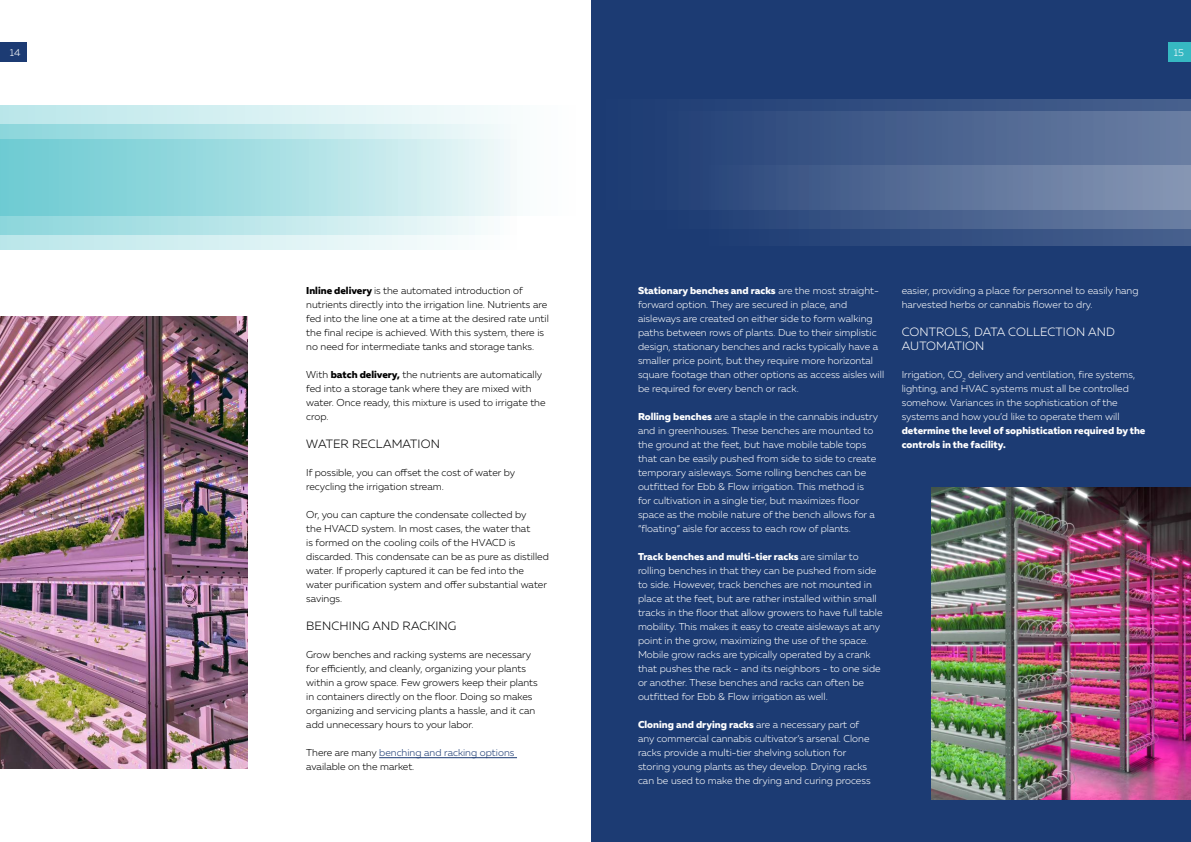
<style>
.page{position:relative;width:1191px;height:842px;background:#fff}
.page>*{position:absolute;margin:0;border:0;box-sizing:border-box;transform-origin:0 0}
.t1{font:300 12px/14px "Muller";letter-spacing:.01em;color:#fff}
.t2{font:300 12px "Muller";letter-spacing:.01em;color:#000}
.t3{font:300 10px/14px "Muller";color:#fff}
.t4{font:300 10px/14px "Muller";color:#000}
.t5{font:800 10px/14px "Muller";color:#fff}
.s1{font-weight:800}
.s2{color:#1c3b73}
</style>
<div class="page">
<img style="left:0;top:316px;width:247px;height:452px">
<div style="left:591px;top:0;width:600px;height:842px;background:#1c3b73"></div>
<div style="left:0;top:139px;width:516px;height:110px;background:linear-gradient(to right,#bae6ea,#fefefe)"></div>
<div style="left:0;top:106px;width:575px;height:110px;background:linear-gradient(to right,#b9e6ea,#fefefe)"></div>
<svg style="left:0;top:124px;width:516px;height:111px;background:#afe2e6"></svg>
<hr style="left:379px;top:757px;width:138px;height:1px;background:#1c3b73">
<img style="left:931px;top:488px;width:260px;height:311px">
<div style="left:1168px;top:43px;width:23px;height:19px;background:#36b8c2"></div>
<div style="left:0;top:43px;width:26px;height:19px;background:#1c3b73"></div>
<div style="left:591px;top:99px;width:600px;height:110px;background:linear-gradient(to right,#1c3b73,#47608e)"></div>
<div style="left:696px;top:166px;width:495px;height:80px;background:linear-gradient(to right,#1c3b73,#47608d)"></div>
<svg style="left:653px;top:111px;width:538px;height:118px"></svg>
<p class="t3" style="left:10px;top:46px;width:12px">14</p>
<p class="t3" style="left:1174px;top:46px;width:11px">15</p>
<p class="t4" style="left:306px;top:284px;width:244px"><span class="s1">Inline delivery</span> is the automated introduction of nutrients directly into the irrigation line. Nutrients are fed into the line one at a time at the desired rate until the final recipe is achieved. With this system, there is no need for intermediate tanks and storage tanks.</p>
<p class="t4" style="left:306px;top:368px;width:241px">With <span class="s1">batch delivery,</span> the nutrients are automatically fed into a storage tank where they are mixed with water. Once ready, this mixture is used to irrigate the crop.</p>
<p class="t2" style="left:306px;top:437px;width:135px">WATER RECLAMATION</p>
<p class="t4" style="left:306px;top:466px;width:210px">If possible, you can offset the cost of water by recycling the irrigation stream.</p>
<p class="t4" style="left:306px;top:508px;width:244px">Or, you can capture the condensate collected by<br>the HVACD system. In most cases, the water that<br>is formed on the cooling coils of the HVACD is discarded. This condensate can be as pure as distilled water. If properly captured it can be fed into the water purification system and offer substantial water savings.</p>
<p class="t2" style="left:306px;top:619px;width:152px">BENCHING AND RACKING</p>
<p class="t4" style="left:306px;top:648px;width:233px">Grow benches and racking systems are necessary for efficiently, and cleanly, organizing your plants within a grow space. Few growers keep their plants in containers directly on the floor. Doing so makes organizing and servicing plants a hassle, and it can add unnecessary hours to your labor.</p>
<p class="t4" style="left:306px;top:746px;width:210px">There are many <span class="s2">benching and racking options </span>available on the market.</p>
<p class="t3" style="left:638px;top:284px;width:248px"><span class="s1">Stationary benches and racks</span> are the most straight&shy;forward option. They are secured in place, and aisleways are created on either side to form walking paths between rows of plants. Due to their simplistic design, stationary benches and racks typically have a smaller price point, but they require more horizontal square footage than other options as access aisles will be required for every bench or rack.</p>
<p class="t3" style="left:638px;top:410px;width:241px"><span class="s1">Rolling benches</span> are a staple in the cannabis industry and in greenhouses. These benches are mounted to the ground at the feet, but have mobile table tops that can be easily pushed from side to side to create temporary aisleways. Some rolling benches can be outfitted for Ebb &amp; Flow irrigation. This method is for cultivation in a single tier, but maximizes floor space as the mobile nature of the bench allows for a “floating” aisle for access to each row of plants.</p>
<p class="t3" style="left:638px;top:550px;width:246px"><span class="s1">Track benches and multi-tier racks</span> are similar to rolling benches in that they can be pushed from side to side. However, track benches are not mounted in place at the feet, but are rather installed within small tracks in the floor that allow growers to have full table mobility. This makes it easy to create aisleways at any point in the grow, maximizing the use of the space.<br>Mobile grow racks are typically operated by a crank that pushes the rack - and its neighbors - to one side or another. These benches and racks can often be outfitted for Ebb &amp; Flow irrigation as well.</p>
<p class="t3" style="left:638px;top:718px;width:234px"><span class="s1">Cloning and drying racks</span> are a necessary part of any commercial cannabis cultivator’s arsenal. Clone racks provide a multi-tier shelving solution for storing young plants as they develop. Drying racks can be used to make the drying and curing process</p>
<p class="t3" style="left:901px;top:284px;width:238px">easier, providing a place for personnel to easily hang harvested herbs or cannabis flower to dry.</p>
<p class="t1" style="left:901px;top:325px;width:215px">CONTROLS, DATA COLLECTION AND<br>AUTOMATION</p>
<p class="t3" style="left:901px;top:368px;width:235px">Irrigation, CO<sub>2</sub> delivery and ventilation, fire systems, lighting, and HVAC systems must all be controlled somehow. Variances in the sophistication of the systems and how you’d like to operate them will</p>
<p class="t5" style="left:901px;top:424px;width:245px">determine the level of sophistication required by the controls in the facility.</p>
</div>
